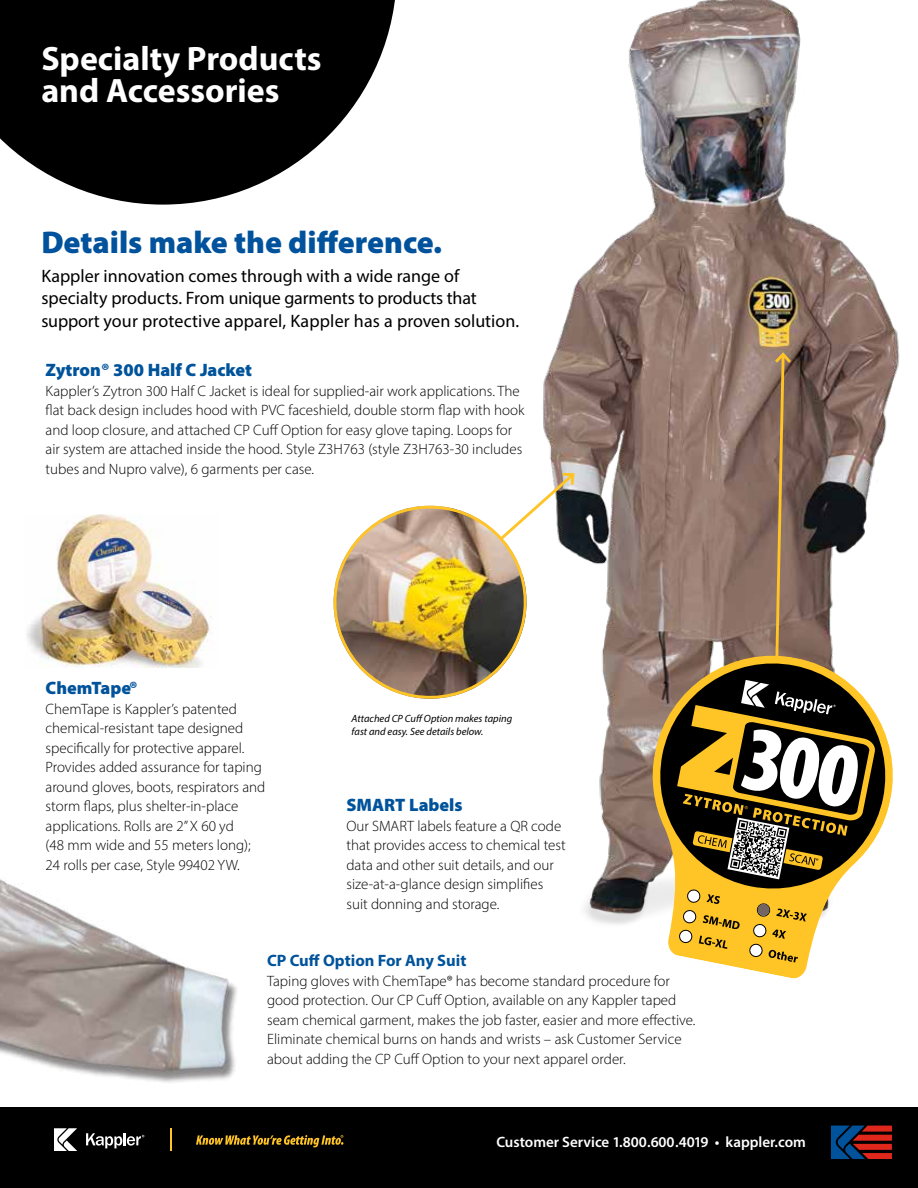
<style>
.page{position:relative;width:918px;height:1188px;background:#fff}
.page>*{position:absolute;margin:0;border:0;box-sizing:border-box;transform-origin:0 0}
.t1{font:700 33.9px/32.4px "Myriad Pro";color:#fff}
.t2{font:900 31.5px "Myriad Pro";color:#00529c}
.t3{font:18px/22.5px "Myriad Pro";color:#000}
.t4{font:900 18px "Myriad Pro";color:#00539b}
.t5{font:700 16.5px "Myriad Pro";color:#00539b}
.t6{font:300 15px/19.5px "Myriad Pro";color:#000}
.t7{font:600 15px "Myriad Pro";color:#fff}
.t8{font:italic 10.5px/12.6px "Myriad Pro";color:#000}
</style>
<div class="page">
<svg style="left:0;top:0;width:395px;height:205px;fill:#000"></svg>
<img style="left:27px;top:514px;width:184px;height:154px">
<img style="left:542px;top:0;width:358px;height:924px">
<svg style="left:539px;top:471px;width:38px;height:135px"></svg>
<img style="left:0;top:879px;width:237px;height:204px">
<img style="left:333px;top:503px;width:206px;height:196px">
<svg style="left:650px;top:645px;width:250px;height:334px"></svg>
<svg style="left:706px;top:898px;width:14px;height:6px"></svg>
<svg style="left:703px;top:915px;width:37px;height:14px"></svg>
<svg style="left:699px;top:936px;width:28px;height:13px"></svg>
<svg style="left:687px;top:898px;width:13px;height:5px"></svg>
<svg style="left:683px;top:910px;width:13px;height:14px"></svg>
<svg style="left:679px;top:930px;width:13px;height:13px"></svg>
<svg style="left:749px;top:903px;width:58px;height:59px;background:#e2b12e"></svg>
<svg style="left:650px;top:654px;width:245px;height:244px"></svg>
<svg style="left:677px;top:350px;width:199px;height:529px;background:#83705b"></svg>
<div style="left:0;top:1107px;width:918px;height:81px;background:#000"></div>
<svg style="left:196px;top:1135px;width:147px;height:12px"></svg>
<svg style="left:54px;top:1129px;width:23px;height:21px"></svg>
<svg style="left:86px;top:1133px;width:58px;height:15px"></svg>
<hr style="left:170px;top:1129px;width:2px;height:21px;background:#ffc425">
<svg style="left:831px;top:1126px;width:61px;height:33px"></svg>
<div style="left:758px;top:904px;width:11px;height:12px;background:#736662;border-radius:50%"></div>
<h1 class="t1" style="left:41px;top:41px;width:282px">Specialty Products and Accessories</h1>
<h2 class="t2" style="left:41px;top:221px;width:402px">Details make the difference.</h2>
<p class="t3" style="left:41px;top:264px;width:479px">Kappler innovation comes through with a wide range of specialty products. From unique garments to products that support your protective apparel, Kappler has a proven solution.</p>
<p class="t4" style="left:46px;top:358px;width:208px">Zytron® 300 Half C Jacket</p>
<p class="t6" style="left:46px;top:381px;width:480px">Kappler’s Zytron 300 Half C Jacket is ideal for supplied-air work applications. The flat back design includes hood with PVC faceshield, double storm flap with hook and loop closure, and attached CP Cuff Option for easy glove taping. Loops for air system are attached inside the hood. Style Z3H763 (style Z3H763-30 includes tubes and Nupro valve), 6 garments per case.</p>
<p class="t4" style="left:46px;top:676px;width:94px">ChemTape®</p>
<p class="t6" style="left:46px;top:699px;width:221px">ChemTape is Kappler’s patented chemical-resistant tape designed specifically for protective apparel.<br>Provides added assurance for taping around gloves, boots, respirators and storm flaps, plus shelter-in-place applications. Rolls are 2” X 60 yd<br>(48 mm wide and 55 meters long); 24 rolls per case, Style 99402 YW.</p>
<p class="t8" style="left:352px;top:712px;width:162px">Attached CP Cuff Option makes taping fast and easy. See details below.</p>
<p class="t4" style="left:346px;top:793px;width:118px">SMART Labels</p>
<p class="t6" style="left:346px;top:816px;width:221px">Our SMART labels feature a QR code that provides access to chemical test data and other suit details, and our size-at-a-glance design simplifies suit donning and storage.</p>
<p class="t5" style="left:267px;top:950px;width:201px">CP Cuff Option For Any Suit</p>
<p class="t6" style="left:267px;top:971px;width:430px">Taping gloves with ChemTape® has become standard procedure for good protection. Our CP Cuff Option, available on any Kappler taped seam chemical garment, makes the job faster, easier and more effective.<br>Eliminate chemical burns on hands and wrists – ask Customer Service about adding the CP Cuff Option to your next apparel order.</p>
<p class="t7" style="left:496px;top:1133px;width:311px">Customer Service 1.800.600.4019 • kappler.com</p>
</div>
